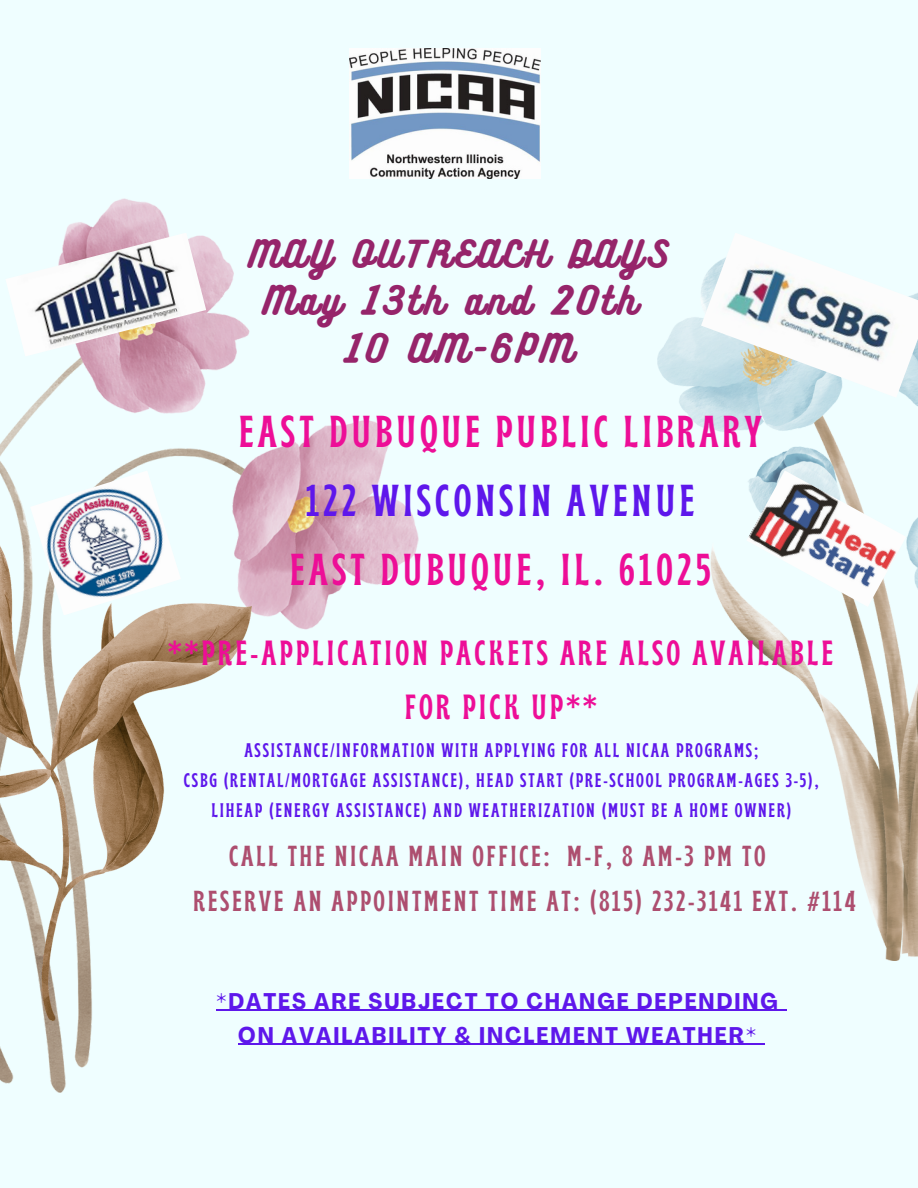
<style>
.page{position:relative;width:918px;height:1188px;background:#effeff}
.page>*{position:absolute;margin:0;border:0;box-sizing:border-box;transform-origin:0 0}
.t1{font:700 condensed 44.7px/69px "Brice";letter-spacing:.09em;color:#ed0e97;text-align:center}
.t2{font:700 condensed 34.95px/53.7px "Brice";letter-spacing:.09em;color:#ed0e97;text-align:center}
.t3{font:34.8px/48.3px "Bukhari Script";letter-spacing:.13em;color:#96246a;text-align:center}
.t4{font:33.3px "Bukhari Script";letter-spacing:.13em;color:#96246a}
.t5{font:700 condensed 28.95px/44.8px "Brice";letter-spacing:.09em;color:#ad4e6f}
.t6{font:700 condensed 22.35px/33.8px "Agrandir";letter-spacing:.09em;color:#5e17eb;text-align:center}
.t7{font:700 condensed 19.65px "Brice";letter-spacing:.09em;color:#5e17eb}
.s1{color:#5e17eb}
</style>
<div class="page">
<img style="left:0;top:199px;width:418px;height:894px">
<img style="left:0;top:517px;width:251px;height:503px">
<img style="left:658px;top:317px;width:260px;height:643px">
<img style="left:350px;top:49px;width:190px;height:129px">
<img style="left:5px;top:233px;width:201px;height:123px">
<img style="left:30px;top:471px;width:151px;height:144px">
<img style="left:701px;top:233px;width:217px;height:165px">
<img style="left:746px;top:470px;width:160px;height:137px">
<hr style="left:216px;top:1010px;width:564px;height:1px;background:#5e17eb">
<hr style="left:238px;top:1044px;width:520px;height:1px;background:#5e17eb">
<p class="t4" style="left:249px;top:232px;width:421px">MAY OUTREACH DAYS</p>
<p class="t3" style="left:263px;top:274px;width:375px">May 13th and 20th<br>10 AM-6PM</p>
<p class="t1" style="left:239px;top:401px;width:525px">EAST DUBUQUE PUBLIC LIBRARY<br><span class="s1">122 WISCONSIN AVENUE<br></span>EAST DUBUQUE, IL. 61025</p>
<p class="t2" style="left:168px;top:629px;width:667px">**PRE-APPLICATION PACKETS ARE ALSO AVAILABLE<br>FOR PICK UP**</p>
<p class="t7" style="left:244px;top:742px;width:515px">ASSISTANCE/INFORMATION WITH APPLYING FOR ALL NICAA PROGRAMS;</p>
<h1 class="t7" style="left:184px;top:772px;width:637px">CSBG (RENTAL/MORTGAGE ASSISTANCE), HEAD START (PRE-SCHOOL PROGRAM-AGES 3-5),</h1>
<p class="t7" style="left:212px;top:802px;width:581px">LIHEAP (ENERGY ASSISTANCE) AND WEATHERIZATION (MUST BE A HOME OWNER)</p>
<p class="t5" style="left:193px;top:837px;width:664px;text-indent:36px">CALL THE NICAA MAIN OFFICE: M-F, 8 AM-3 PM TO<br>RESERVE AN APPOINTMENT TIME AT: (815) 232-3141 EXT. #114</p>
<p class="t6" style="left:216px;top:986px;width:563px">*DATES ARE SUBJECT TO CHANGE DEPENDING<br>ON AVAILABILITY &amp; INCLEMENT WEATHER*</p>
</div>
